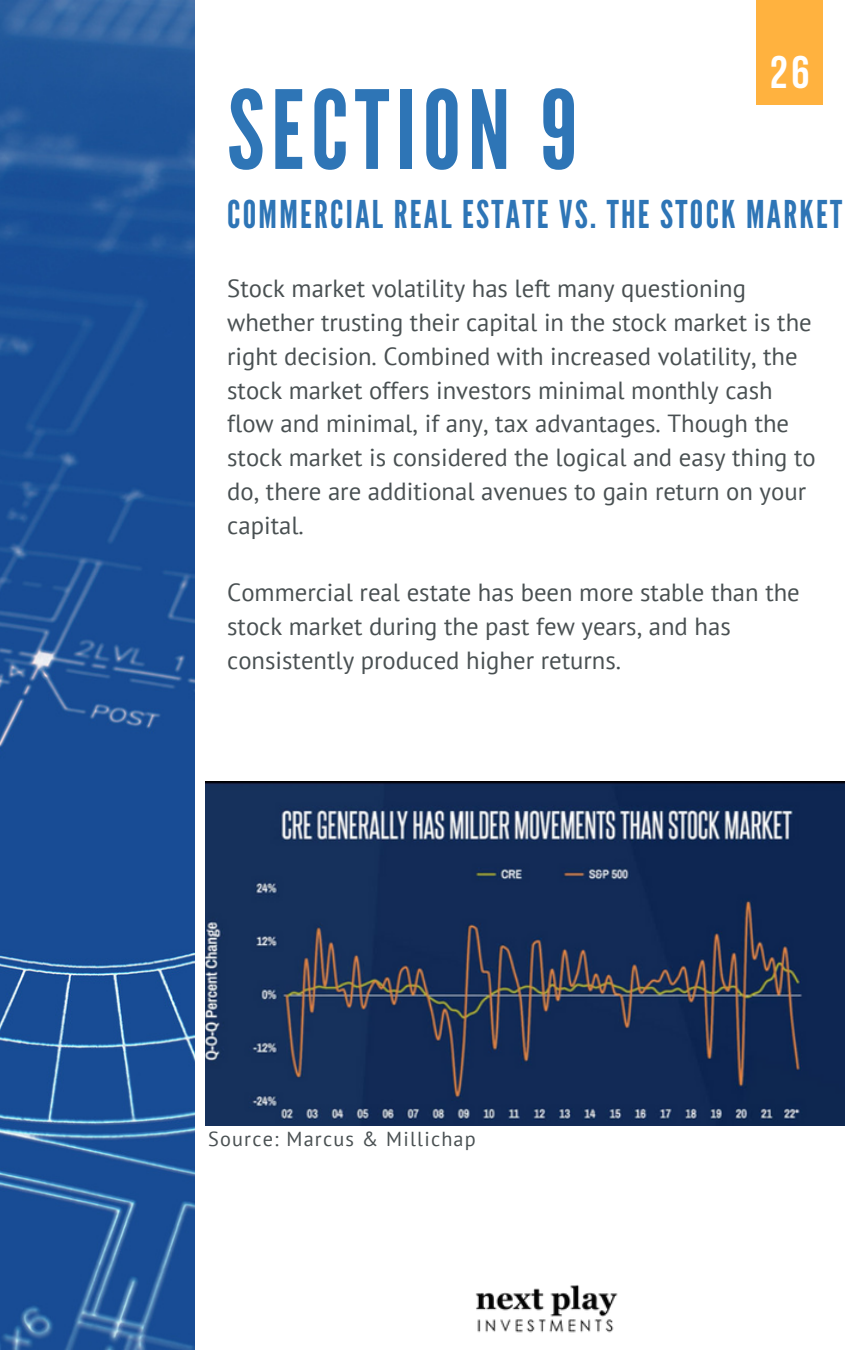
<style>
.page{position:relative;width:864px;height:1350px;background:#fff}
.page>*{position:absolute;margin:0;border:0;box-sizing:border-box;transform-origin:0 0}
.t1{font:108.67px "League Gothic";letter-spacing:.06em;color:#2e75b6}
.t2{font:700 45.45px "Bebas Neue";color:#fff}
.t3{font:38.25px "League Gothic";letter-spacing:.06em;color:#2e75b6}
.t4{font:24.75px/33.8px "PT Sans";color:#495052}
.t5{font:20.25px "PT Sans";letter-spacing:.06em;color:#495052}
</style>
<div class="page">
<img style="left:0;top:0;width:194px;height:1350px">
<div style="left:756px;top:0;width:66px;height:104px;background:#ffb23f"></div>
<img style="left:205px;top:781px;width:640px;height:345px">
<img style="left:475px;top:1285px;width:143px;height:48px">
<h2 class="t2" style="left:770px;top:54px;width:41px">26</h2>
<h1 class="t1" style="left:227px;top:67px;width:352px">SECTION 9</h1>
<h3 class="t3" style="left:227px;top:192px;width:617px">COMMERCIAL REAL ESTATE VS. THE STOCK MARKET</h3>
<p class="t4" style="left:227px;top:271px;width:590px">Stock market volatility has left many questioning whether trusting their capital in the stock market is the right decision. Combined with increased volatility, the stock market offers investors minimal monthly cash flow and minimal, if any, tax advantages. Though the stock market is considered the logical and easy thing to do, there are additional avenues to gain return on your capital.</p>
<p class="t4" style="left:227px;top:575px;width:574px">Commercial real estate has been more stable than the stock market during the past few years, and has consistently produced higher returns.</p>
<p class="t5" style="left:208px;top:1125px;width:269px">Source: Marcus &amp; Millichap</p>
</div>
